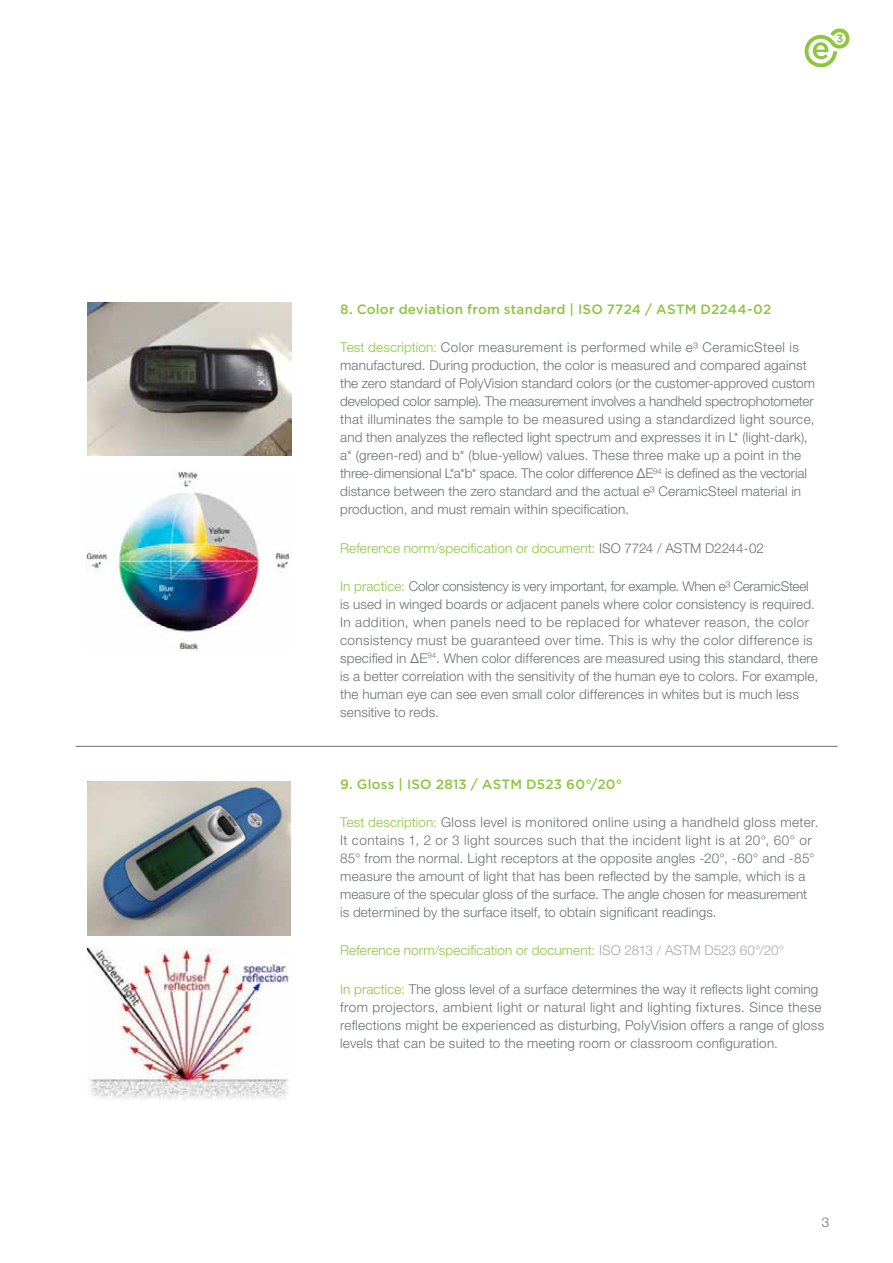
<style>
.page{position:relative;width:893px;height:1263px;background:#fff}
.page>*{position:absolute;margin:0;border:0;box-sizing:border-box;transform-origin:0 0}
.t1{font:300 13.5px/18px "Helvetica Neue LT Pro";letter-spacing:.01em;color:#6c7070}
.t2{font:300 13.5px "Helvetica Neue LT Pro";letter-spacing:.01em;color:#8dc63f}
.t3{font:500 13.5px "Gotham";letter-spacing:.01em;color:#8dc63f}
.s1{color:#8dc63f}
.s2{color:#6c7070}
.s3{color:#a7a9a9}
</style>
<div class="page">
<svg style="left:804px;top:28px;width:46px;height:39px"></svg>
<img style="left:87px;top:303px;width:205px;height:153px">
<img style="left:87px;top:782px;width:203px;height:153px">
<img style="left:86px;top:471px;width:205px;height:179px">
<img style="left:88px;top:948px;width:201px;height:152px">
<hr style="left:76px;top:746px;width:762px;height:1px;background:#6c7070">
<p class="t3" style="left:340px;top:302px;width:433px">8. Color deviation from standard | ISO 7724 / ASTM D2244-02</p>
<p class="t1" style="left:340px;top:338px;width:476px"><span class="s1">Test description:</span> Color measurement is performed while e³ CeramicSteel is manufactured. During production, the color is measured and compared against the zero standard of PolyVision standard colors (or the customer-approved custom developed color sample). The measurement involves a handheld spectrophotometer that illuminates the sample to be measured using a standardized light source, and then analyzes the reflected light spectrum and expresses it in L* (light-dark), a* (green-red) and b* (blue-yellow) values. These three make up a point in the three-dimensional L*a*b* space. The color difference ΔE<sup>94</sup> is defined as the vectorial distance between the zero standard and the actual e³ CeramicSteel material in production, and must remain within specification.</p>
<p class="t2" style="left:340px;top:539px;width:425px">Reference norm/specification or document: <span class="s2">ISO 7724 / ASTM D2244-02</span></p>
<p class="t1" style="left:340px;top:577px;width:480px"><span class="s1">In practice:</span> Color consistency is very important, for example. When e³ CeramicSteel is used in winged boards or adjacent panels where color consistency is required.<br>In addition, when panels need to be replaced for whatever reason, the color consistency must be guaranteed over time. This is why the color difference is specified in ΔE<sup>94</sup>. When color differences are measured using this standard, there is a better correlation with the sensitivity of the human eye to colors. For example, the human eye can see even small color differences in whites but is much less sensitive to reds.</p>
<p class="t3" style="left:340px;top:776px;width:284px">9. Gloss | ISO 2813 / ASTM D523 60°/20°</p>
<p class="t1" style="left:340px;top:813px;width:480px"><span class="s1">Test description:</span> Gloss level is monitored online using a handheld gloss meter.<br>It contains 1, 2 or 3 light sources such that the incident light is at 20°, 60° or 85° from the normal. Light receptors at the opposite angles -20°, -60° and -85° measure the amount of light that has been reflected by the sample, which is a measure of the specular gloss of the surface. The angle chosen for measurement is determined by the surface itself, to obtain significant readings.</p>
<p class="t2" style="left:340px;top:942px;width:446px">Reference norm/specification or document: <span class="s3">ISO 2813 / ASTM D523 60°/20°</span></p>
<p class="t1" style="left:340px;top:979px;width:486px"><span class="s1">In practice:</span> The gloss level of a surface determines the way it reflects light coming from projectors, ambient light or natural light and lighting fixtures. Since these reflections might be experienced as disturbing, PolyVision offers a range of gloss levels that can be suited to the meeting room or classroom configuration.</p>
<p class="t1" style="left:822px;top:1213px;width:9px">3</p>
</div>
